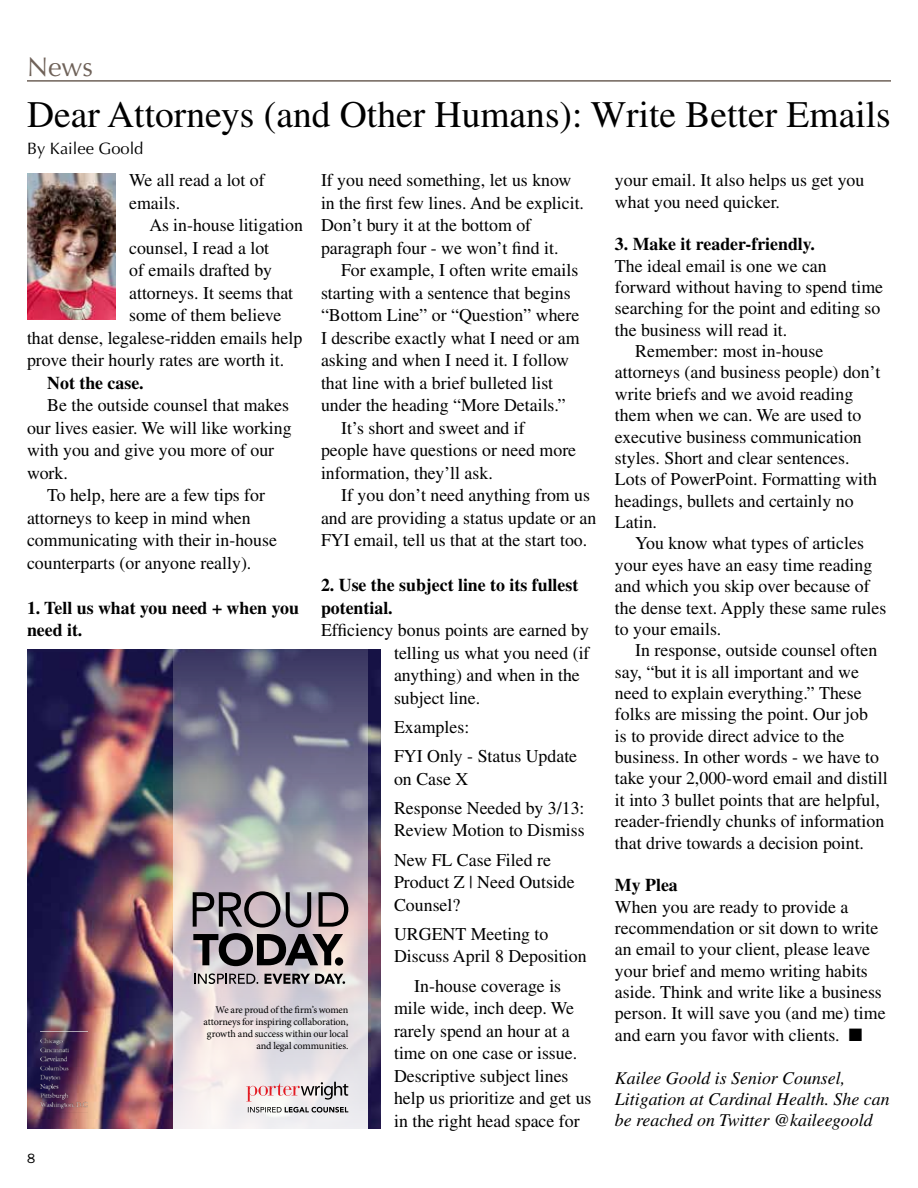
<style>
.page{position:relative;width:918px;height:1188px;background:#fff}
.page>*{position:absolute;margin:0;border:0;box-sizing:border-box;transform-origin:0 0}
.t1{font:37.5px "Times LT Std";color:#000}
.t2{font:27px "Optima LT Std";color:#6f6259}
.t3{font:18px/22.5px "Times LT Std";color:#000}
.t4{font:700 18px/22.5px "Times LT Std";color:#000}
.t5{font:italic 18px/21.3px "Times LT Std";color:#000}
.t6{font:16.5px "Optima LT Std";color:#000}
.t7{font:13.5px "ITC Franklin Gothic Std";color:#000}
.t8{font:10.2px/12.1px "Minion Pro";letter-spacing:-.01em;color:#000;text-align:right}
</style>
<div class="page">
<hr style="left:27px;top:80px;width:864px;height:2px;background:#6f6259">
<img style="left:27px;top:174px;width:89px;height:146px">
<img style="left:27px;top:649px;width:354px;height:480px">
<svg style="left:173px;top:649px;width:195px;height:480px"></svg>
<img style="left:40px;top:1031px;width:47px;height:82px">
<svg style="left:193px;top:891px;width:155px;height:75px"></svg>
<div style="left:335px;top:957px;width:8px;height:9px;background:#000;border-radius:50%"></div>
<svg style="left:194px;top:973px;width:64px;height:11px"></svg>
<svg style="left:265px;top:974px;width:80px;height:10px"></svg>
<svg style="left:246px;top:1082px;width:102px;height:31px"></svg>
<h2 class="t2" style="left:27px;top:51px;width:68px">News</h2>
<h1 class="t1" style="left:27px;top:93px;width:865px">Dear Attorneys (and Other Humans): Write Better Emails</h1>
<p class="t6" style="left:27px;top:139px;width:118px">By Kailee Goold</p>
<p class="t3" style="left:129px;top:169px;width:137px">We all read a lot of emails.</p>
<p class="t3" style="left:149px;top:214px;width:155px">As in-house litigation</p>
<p class="t3" style="left:129px;top:236px;width:142px">counsel, I read a lot</p>
<p class="t3" style="left:129px;top:259px;width:145px">of emails drafted by</p>
<p class="t3" style="left:129px;top:281px;width:166px">attorneys. It seems that</p>
<p class="t3" style="left:129px;top:304px;width:154px">some of them believe</p>
<p class="t3" style="left:27px;top:326px;width:277px">that dense, legalese-ridden emails help</p>
<p class="t3" style="left:27px;top:349px;width:259px">prove their hourly rates are worth it.</p>
<p class="t4" style="left:47px;top:371px;width:98px">Not the case.</p>
<p class="t3" style="left:27px;top:394px;width:266px;text-indent:20px">Be the outside counsel that makes our lives easier. We will like working with you and give you more of our work.</p>
<p class="t3" style="left:27px;top:484px;width:251px;text-indent:20px">To help, here are a few tips for attorneys to keep in mind when communicating with their in-house counterparts (or anyone really).</p>
<p class="t4" style="left:27px;top:596px;width:273px">1. Tell us what you need + when you need it.</p>
<p class="t3" style="left:321px;top:169px;width:265px">If you need something, let us know in the first few lines. And be explicit.<br>Don’t bury it at the bottom of paragraph four - we won’t find it.</p>
<p class="t3" style="left:341px;top:259px;width:239px">For example, I often write emails</p>
<p class="t3" style="left:321px;top:281px;width:251px">starting with a sentence that begins</p>
<p class="t3" style="left:321px;top:304px;width:260px">“Bottom Line” or “Question” where</p>
<p class="t3" style="left:321px;top:326px;width:260px">I describe exactly what I need or am</p>
<p class="t3" style="left:321px;top:349px;width:250px">asking and when I need it. I follow</p>
<p class="t3" style="left:321px;top:371px;width:234px">that line with a brief bulleted list</p>
<p class="t3" style="left:321px;top:394px;width:246px">under the heading “More Details.”</p>
<p class="t3" style="left:341px;top:416px;width:185px">It’s short and sweet and if</p>
<p class="t3" style="left:321px;top:439px;width:257px">people have questions or need more</p>
<p class="t3" style="left:321px;top:461px;width:173px">information, they’ll ask.</p>
<p class="t3" style="left:341px;top:484px;width:250px">If you don’t need anything from us</p>
<p class="t3" style="left:321px;top:506px;width:277px">and are providing a status update or an</p>
<p class="t3" style="left:321px;top:529px;width:268px">FYI email, tell us that at the start too.</p>
<p class="t4" style="left:321px;top:573px;width:259px">2. Use the subject line to its fullest potential.</p>
<p class="t3" style="left:394px;top:619px;width:197px;text-indent:-73px">Efficiency bonus points are earned by telling us what you need (if anything) and when in the subject line.</p>
<p class="t3" style="left:394px;top:712px;width:185px;line-height:29.2px">Examples:<br>FYI Only - Status Update</p>
<p class="t3" style="left:394px;top:764px;width:192px;line-height:29.2px">on Case X<br>Response Needed by 3/13:</p>
<p class="t3" style="left:394px;top:816px;width:192px;line-height:29.2px">Review Motion to Dismiss<br>New FL Case Filed re</p>
<p class="t3" style="left:394px;top:871px;width:182px">Product Z | Need Outside<br>Counsel?</p>
<p class="t3" style="left:394px;top:923px;width:194px">URGENT Meeting to<br>Discuss April 8 Deposition</p>
<p class="t3" style="left:394px;top:974px;width:199px;text-indent:20px">In-house coverage is mile wide, inch deep. We rarely spend an hour at a time on one case or issue.<br>Descriptive subject lines help us prioritize and get us in the right head space for</p>
<p class="t8" style="left:204px;top:1003px;width:146px">We are proud of the firm’s women attorneys for inspiring collaboration, growth and success within our local and legal communities.</p>
<p class="t7" style="left:27px;top:1151px;width:10px">8</p>
<p class="t3" style="left:615px;top:169px;width:251px;line-height:21.3px">your email. It also helps us get you what you need quicker.</p>
<p class="t4" style="left:615px;top:233px;width:202px">3. Make it reader-friendly.</p>
<p class="t3" style="left:615px;top:254px;width:213px">The ideal email is one we can</p>
<p class="t3" style="left:615px;top:276px;width:270px">forward without having to spend time</p>
<p class="t3" style="left:615px;top:297px;width:267px">searching for the point and editing so</p>
<p class="t3" style="left:615px;top:318px;width:174px">the business will read it.</p>
<p class="t3" style="left:635px;top:340px;width:190px">Remember: most in-house</p>
<p class="t3" style="left:615px;top:361px;width:267px">attorneys (and business people) don’t</p>
<p class="t3" style="left:615px;top:382px;width:240px">write briefs and we avoid reading</p>
<p class="t3" style="left:615px;top:404px;width:248px">them when we can. We are used to</p>
<p class="t3" style="left:615px;top:425px;width:248px">executive business communication</p>
<p class="t3" style="left:615px;top:447px;width:236px">styles. Short and clear sentences.</p>
<p class="t3" style="left:615px;top:468px;width:264px">Lots of PowerPoint. Formatting with</p>
<p class="t3" style="left:615px;top:489px;width:240px">headings, bullets and certainly no</p>
<p class="t3" style="left:615px;top:511px;width:44px">Latin.</p>
<p class="t3" style="left:635px;top:532px;width:230px">You know what types of articles</p>
<p class="t3" style="left:615px;top:553px;width:259px">your eyes have an easy time reading</p>
<p class="t3" style="left:615px;top:575px;width:256px">and which you skip over because of</p>
<p class="t3" style="left:615px;top:596px;width:273px">the dense text. Apply these same rules</p>
<p class="t3" style="left:615px;top:618px;width:108px">to your emails.</p>
<p class="t3" style="left:635px;top:639px;width:244px">In response, outside counsel often</p>
<p class="t3" style="left:615px;top:660px;width:245px">say, “but it is all important and we</p>
<p class="t3" style="left:615px;top:682px;width:248px">need to explain everything.” These</p>
<p class="t3" style="left:615px;top:703px;width:254px">folks are missing the point. Our job</p>
<p class="t3" style="left:615px;top:724px;width:231px">is to provide direct advice to the</p>
<p class="t3" style="left:615px;top:746px;width:266px">business. In other words - we have to</p>
<p class="t3" style="left:615px;top:767px;width:274px">take your 2,000-word email and distill</p>
<p class="t3" style="left:615px;top:788px;width:266px">it into 3 bullet points that are helpful,</p>
<p class="t3" style="left:615px;top:810px;width:271px">reader-friendly chunks of information</p>
<p class="t3" style="left:615px;top:831px;width:251px">that drive towards a decision point.</p>
<p class="t4" style="left:615px;top:874px;width:64px">My Plea</p>
<p class="t3" style="left:615px;top:896px;width:272px;line-height:21.3px">When you are ready to provide a recommendation or sit down to write an email to your client, please leave your brief and memo writing habits aside. Think and write like a business person. It will save you (and me) time and earn you favor with clients. ■</p>
<p class="t5" style="left:615px;top:1067px;width:276px">Kailee Goold is Senior Counsel,<br>Litigation at Cardinal Health. She can be reached on Twitter @kaileegoold</p>
</div>
